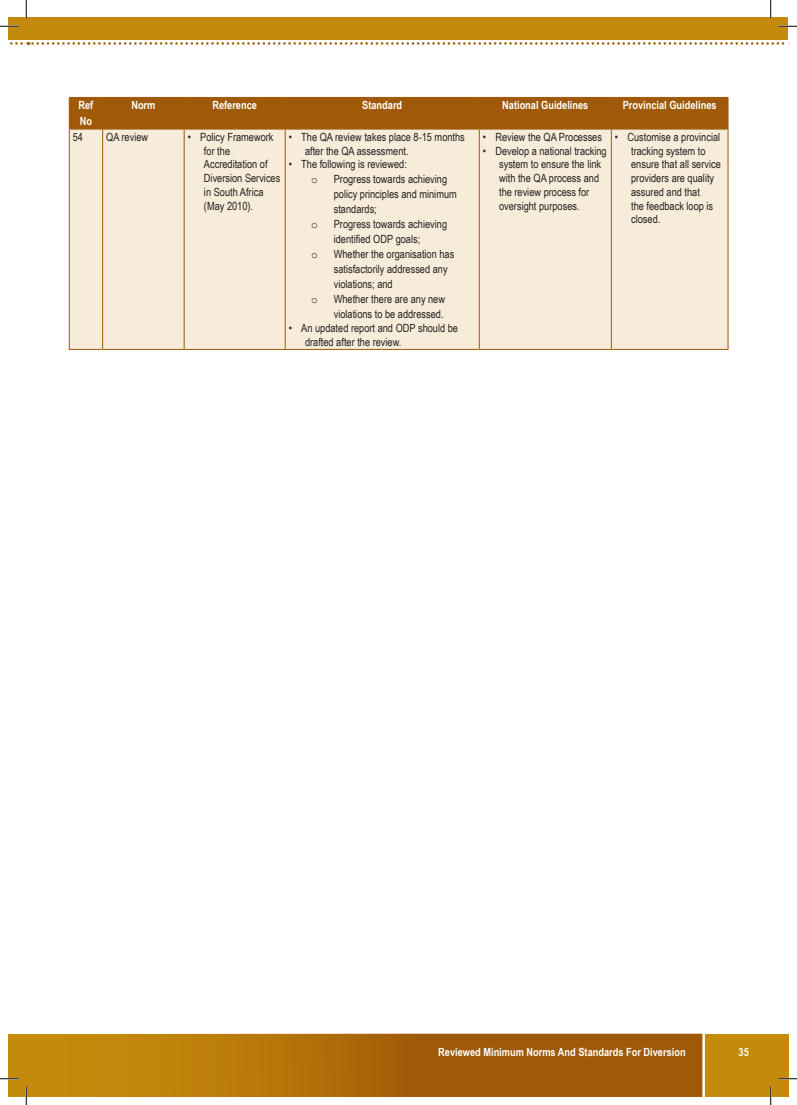
<style>
.page{position:relative;width:797px;height:1105px;background:#fff}
.page>*{position:absolute;margin:0;border:0;box-sizing:border-box;transform-origin:0 0}
.bullets_table{font:11.25px/13.8px "Arial Narrow";color:#231f20}
.t1{font:700 11.25px/16.2px "Arial Narrow";color:#fff}
.t2{font:11.25px "Courier New";color:#231f20}
</style>
<div class="page">
<div style="left:9px;top:17px;width:18px;height:23px;background:#c48a0c"></div>
<div style="left:26px;top:1034px;width:762px;height:62px;background:#c48a0c"></div>
<svg style="left:176px;top:1033px;width:529px;height:63px;background:#a9660c"></svg>
<svg style="left:10px;top:42px;width:779px;height:3px"></svg>
<div style="left:25px;top:17px;width:763px;height:23px;background:#c48a0c"></div>
<div style="left:70px;top:98px;width:657px;height:30px;background:#a05908"></div>
<div style="left:70px;top:130px;width:657px;height:219px;background:#f7ecd9"></div>
<hr style="left:69px;top:97px;width:34px;height:1px;background:#a05908">
<hr style="left:69px;top:98px;width:1px;height:30px;background:#a05908">
<hr style="left:103px;top:97px;width:81px;height:1px;background:#a05908">
<hr style="left:102px;top:98px;width:1px;height:30px;background:#a05908">
<hr style="left:184px;top:97px;width:101px;height:1px;background:#a05908">
<hr style="left:184px;top:98px;width:1px;height:30px;background:#a05908">
<hr style="left:285px;top:97px;width:194px;height:1px;background:#a05908">
<hr style="left:285px;top:98px;width:1px;height:30px;background:#a05908">
<hr style="left:479px;top:97px;width:132px;height:1px;background:#a05908">
<hr style="left:479px;top:98px;width:1px;height:30px;background:#a05908">
<hr style="left:611px;top:97px;width:117px;height:1px;background:#a05908">
<hr style="left:611px;top:98px;width:1px;height:30px;background:#a05908">
<hr style="left:727px;top:98px;width:1px;height:30px;background:#a05908">
<hr style="left:69px;top:128px;width:34px;height:2px;background:#a05908">
<hr style="left:103px;top:128px;width:81px;height:2px;background:#a05908">
<hr style="left:184px;top:128px;width:101px;height:2px;background:#a05908">
<hr style="left:285px;top:128px;width:194px;height:2px;background:#a05908">
<hr style="left:479px;top:128px;width:132px;height:2px;background:#a05908">
<hr style="left:611px;top:128px;width:117px;height:2px;background:#a05908">
<hr style="left:69px;top:130px;width:1px;height:219px;background:#a05908">
<hr style="left:102px;top:130px;width:1px;height:219px;background:#a05908">
<hr style="left:184px;top:130px;width:1px;height:219px;background:#a05908">
<hr style="left:285px;top:130px;width:1px;height:219px;background:#a05908">
<hr style="left:479px;top:130px;width:1px;height:219px;background:#a05908">
<hr style="left:611px;top:130px;width:1px;height:219px;background:#a05908">
<hr style="left:727px;top:130px;width:1px;height:219px;background:#a05908">
<hr style="left:69px;top:349px;width:34px;height:1px;background:#a05908">
<hr style="left:103px;top:349px;width:81px;height:1px;background:#a05908">
<hr style="left:184px;top:349px;width:101px;height:1px;background:#a05908">
<hr style="left:285px;top:349px;width:194px;height:1px;background:#a05908">
<hr style="left:479px;top:349px;width:132px;height:1px;background:#a05908">
<hr style="left:611px;top:349px;width:117px;height:1px;background:#a05908">
<svg style="left:0;top:25px;width:19px;height:2px"></svg>
<svg style="left:778px;top:25px;width:19px;height:2px"></svg>
<svg style="left:778px;top:1078px;width:19px;height:1px"></svg>
<svg style="left:25px;top:0;width:2px;height:19px"></svg>
<svg style="left:0;top:1034px;width:27px;height:71px"></svg>
<svg style="left:770px;top:0;width:1px;height:19px"></svg>
<svg style="left:770px;top:1086px;width:1px;height:19px"></svg>
<p class="t1" style="left:78px;top:97px;width:16px">Ref<br>No</p>
<p class="t1" style="left:131px;top:97px;width:26px">Norm</p>
<p class="t1" style="left:212px;top:97px;width:46px">Reference</p>
<p class="t1" style="left:362px;top:97px;width:41px">Standard</p>
<p class="t1" style="left:502px;top:97px;width:88px">National Guidelines</p>
<p class="t1" style="left:622px;top:97px;width:95px">Provincial Guidelines</p>
<p class="bullets_table" style="left:73px;top:130px;width:12px">54</p>
<p class="bullets_table" style="left:106px;top:130px;width:44px">QA review</p>
<p class="bullets_table" style="left:204px;top:130px;width:78px;text-indent:-16px">• Policy Framework for the<br>Accreditation of<br>Diversion Services in South Africa (May 2010).</p>
<p class="bullets_table" style="left:305px;top:130px;width:161px;text-indent:-16px">• The QA review takes place 8-15 months after the QA assessment.</p>
<p class="bullets_table" style="left:483px;top:130px;width:121px">• Review the QA Processes</p>
<p class="bullets_table" style="left:499px;top:143px;width:109px;text-indent:-16px">• Develop a national tracking system to ensure the link with the QA process and the review process for oversight purposes.</p>
<p class="bullets_table" style="left:631px;top:130px;width:91px;text-indent:-16px">• Customise a provincial tracking system to ensure that all service providers are quality assured and that<br>the feedback loop is closed.</p>
<p class="bullets_table" style="left:289px;top:157px;width:120px">• The following is reviewed:</p>
<p class="t2" style="left:311px;top:173px;width:8px">o</p>
<p class="bullets_table" style="left:334px;top:171px;width:125px;line-height:15px">Progress towards achieving policy principles and minimum standards;</p>
<p class="t2" style="left:311px;top:218px;width:8px">o</p>
<p class="bullets_table" style="left:334px;top:216px;width:115px;line-height:15px">Progress towards achieving identified ODP goals;</p>
<p class="t2" style="left:311px;top:248px;width:8px">o</p>
<p class="bullets_table" style="left:334px;top:246px;width:122px;line-height:15px">Whether the organisation has satisfactorily addressed any violations; and</p>
<p class="t2" style="left:311px;top:293px;width:8px">o</p>
<p class="bullets_table" style="left:334px;top:291px;width:113px;line-height:15px">Whether there are any new violations to be addressed.</p>
<p class="bullets_table" style="left:305px;top:321px;width:155px;text-indent:-16px">• An updated report and ODP should be drafted after the review.</p>
<p class="t1" style="left:438px;top:1043px;width:249px">Reviewed Minimum Norms And Standards For Diversion</p>
<p class="t1" style="left:738px;top:1043px;width:12px">35</p>
</div>
